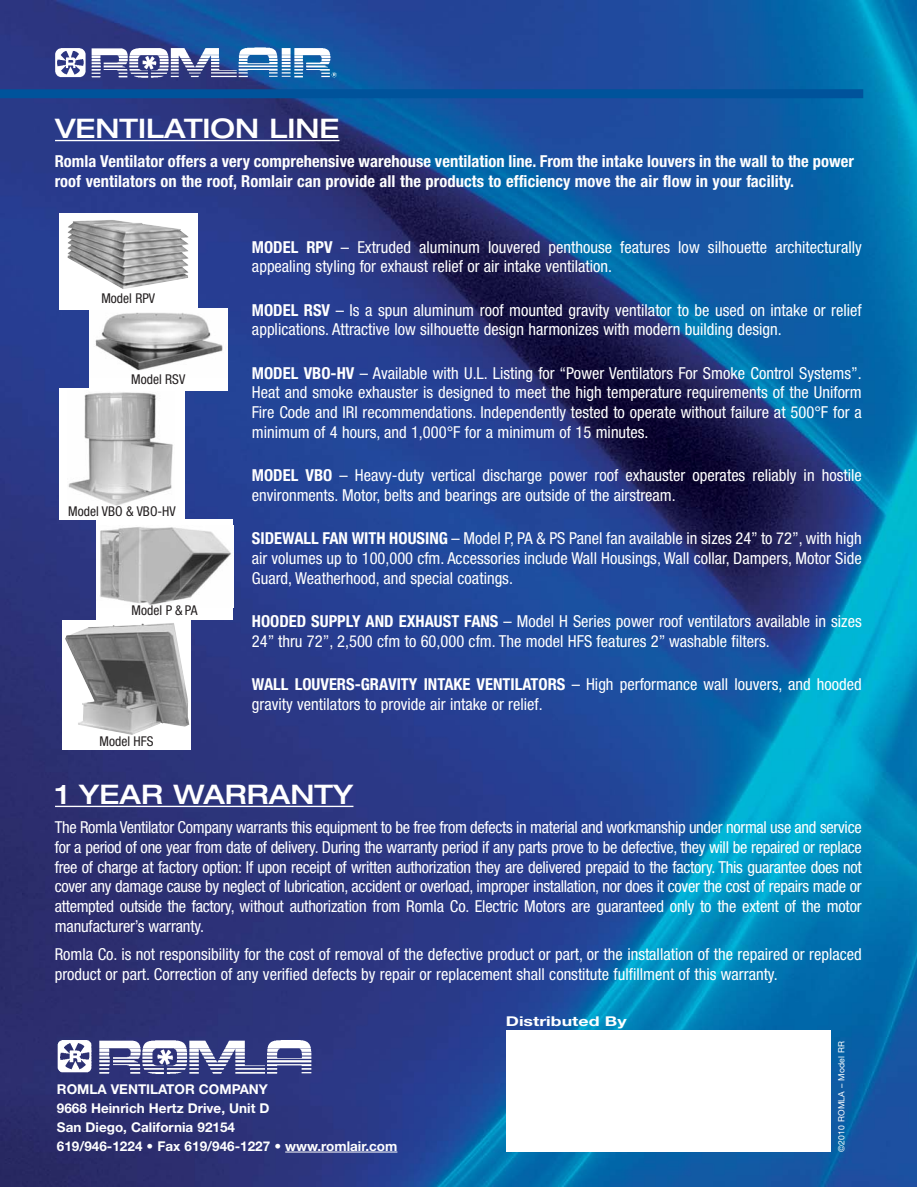
<style>
.page{position:relative;width:918px;height:1188px;background:#fff}
.page>*{position:absolute;margin:0;border:0;box-sizing:border-box;transform-origin:0 0}
.t1{font:500 expanded 27px "Helvetica Neue";color:#fff}
.t2{font:condensed 16.5px/19.8px "Helvetica Neue";color:#fff}
.t3{font:700 condensed 16.5px/19.8px "Helvetica Neue";letter-spacing:.005em;color:#fff}
.t4{font:700 13.5px/18.9px "Helvetica Neue";color:#fff}
.t5{font:condensed 13.5px "Helvetica Neue";color:#231f20}
.t6{font:700 13.5px "Helvetica Neue";color:#fff;scale:1.31 1}
.t7{font:8.7px "Helvetica Neue";letter-spacing:.015em;color:#fff}
.s1{font-weight:700}
</style>
<div class="page">
<img style="left:0;top:0;width:916px;height:1186px">
<div style="left:507px;top:1030px;width:324px;height:121px;background:#fff"></div>
<img style="left:100px;top:1039px;width:213px;height:36px">
<img style="left:57px;top:1039px;width:36px;height:36px">
<img style="left:53px;top:41px;width:286px;height:38px">
<hr style="left:285px;top:1152px;width:112px;height:1px;background:#fff">
<hr style="left:55px;top:140px;width:284px;height:1px;background:#fff">
<div style="left:0;top:89px;width:863px;height:9px;background:#00539b"></div>
<div style="left:62px;top:620px;width:129px;height:129px;background:#fff"></div>
<img style="left:65px;top:623px;width:124px;height:112px">
<div style="left:96px;top:519px;width:137px;height:101px;background:#fff"></div>
<img style="left:100px;top:527px;width:131px;height:78px">
<div style="left:59px;top:388px;width:126px;height:132px;background:#fff"></div>
<img style="left:68px;top:392px;width:105px;height:114px">
<div style="left:89px;top:308px;width:139px;height:82px;background:#fff"></div>
<img style="left:95px;top:312px;width:128px;height:59px">
<hr style="left:55px;top:806px;width:298px;height:1px;background:#fff">
<div style="left:59px;top:213px;width:139px;height:97px;background:#fff"></div>
<img style="left:68px;top:220px;width:120px;height:69px">
<h1 class="t1" style="left:55px;top:118px;width:286px">VENTILATION LINE</h1>
<p class="t3" style="left:55px;top:153px;width:801px">Romla Ventilator offers a very comprehensive warehouse ventilation line. From the intake louvers in the wall to the power roof ventilators on the roof, Romlair can provide all the products to efficiency move the air flow in your facility.</p>
<p class="t5" style="left:101px;top:293px;width:55px">Model RPV</p>
<p class="t5" style="left:131px;top:374px;width:56px">Model RSV</p>
<p class="t5" style="left:68px;top:506px;width:109px">Model VBO &amp; VBO-HV</p>
<p class="t5" style="left:132px;top:605px;width:67px">Model P &amp; PA</p>
<p class="t5" style="left:100px;top:737px;width:56px">Model HFS</p>
<p class="t2" style="left:252px;top:238px;width:611px"><span class="s1">MODEL RPV</span> – Extruded aluminum louvered penthouse features low silhouette architecturally appealing styling for exhaust relief or air intake ventilation.</p>
<p class="t2" style="left:252px;top:301px;width:611px"><span class="s1">MODEL RSV</span> – Is a spun aluminum roof mounted gravity ventilator to be used on intake or relief applications. Attractive low silhouette design harmonizes with modern building design.</p>
<p class="t2" style="left:252px;top:364px;width:611px;text-align:justify"><span class="s1">MODEL VBO-HV</span> – Available with U.L. Listing for “Power Ventilators For Smoke Control Systems”.<br>Heat and smoke exhauster is designed to meet the high temperature requirements of the Uniform Fire Code and IRI recommendations. Independently tested to operate without failure at 500°F for a minimum of 4 hours, and 1,000°F for a minimum of 15 minutes.</p>
<p class="t2" style="left:252px;top:467px;width:611px"><span class="s1">MODEL VBO</span> – Heavy-duty vertical discharge power roof exhauster operates reliably in hostile environments. Motor, belts and bearings are outside of the airstream.</p>
<p class="t2" style="left:252px;top:530px;width:611px;text-align:justify"><span class="s1">SIDEWALL FAN WITH HOUSING</span> – Model P, PA &amp; PS Panel fan available in sizes 24” to 72”, with high air volumes up to 100,000 cfm. Accessories include Wall Housings, Wall collar, Dampers, Motor Side Guard, Weatherhood, and special coatings.</p>
<p class="t2" style="left:252px;top:613px;width:611px"><span class="s1">HOODED SUPPLY AND EXHAUST FANS</span> – Model H Series power roof ventilators available in sizes<br>24” thru 72”, 2,500 cfm to 60,000 cfm. The model HFS features 2” washable filters.</p>
<p class="t2" style="left:252px;top:675px;width:611px"><span class="s1">WALL LOUVERS-GRAVITY INTAKE VENTILATORS</span> – High performance wall louvers, and hooded gravity ventilators to provide air intake or relief.</p>
<h1 class="t1" style="left:55px;top:784px;width:300px">1 YEAR WARRANTY</h1>
<p class="t2" style="left:55px;top:819px;width:809px;text-align:justify">The Romla Ventilator Company warrants this equipment to be free from defects in material and workmanship under normal use and service for a period of one year from date of delivery. During the warranty period if any parts prove to be defective, they will be repaired or replace free of charge at factory option: If upon receipt of written authorization they are delivered prepaid to the factory. This guarantee does not cover any damage cause by neglect of lubrication, accident or overload, improper installation, nor does it cover the cost of repairs made or attempted outside the factory, without authorization from Romla Co. Electric Motors are guaranteed only to the extent of the motor manufacturer’s warranty.</p>
<p class="t2" style="left:55px;top:946px;width:808px">Romla Co. is not responsibility for the cost of removal of the defective product or part, or the installation of the repaired or replaced product or part. Correction of any verified defects by repair or replacement shall constitute fulfillment of this warranty.</p>
<p class="t4" style="left:57px;top:1081px;width:342px">ROMLA VENTILATOR COMPANY<br>9668 Heinrich Hertz Drive, Unit D<br>San Diego, California 92154<br>619/946-1224 • Fax 619/946-1227 • www.romlair.com</p>
<p class="t6" style="left:506px;top:1016px;width:94px">Distributed By</p>
<p class="t7" style="left:837px;top:1152px;width:112px;rotate:-90deg">©2010 ROMLA – Model RR</p>
</div>
